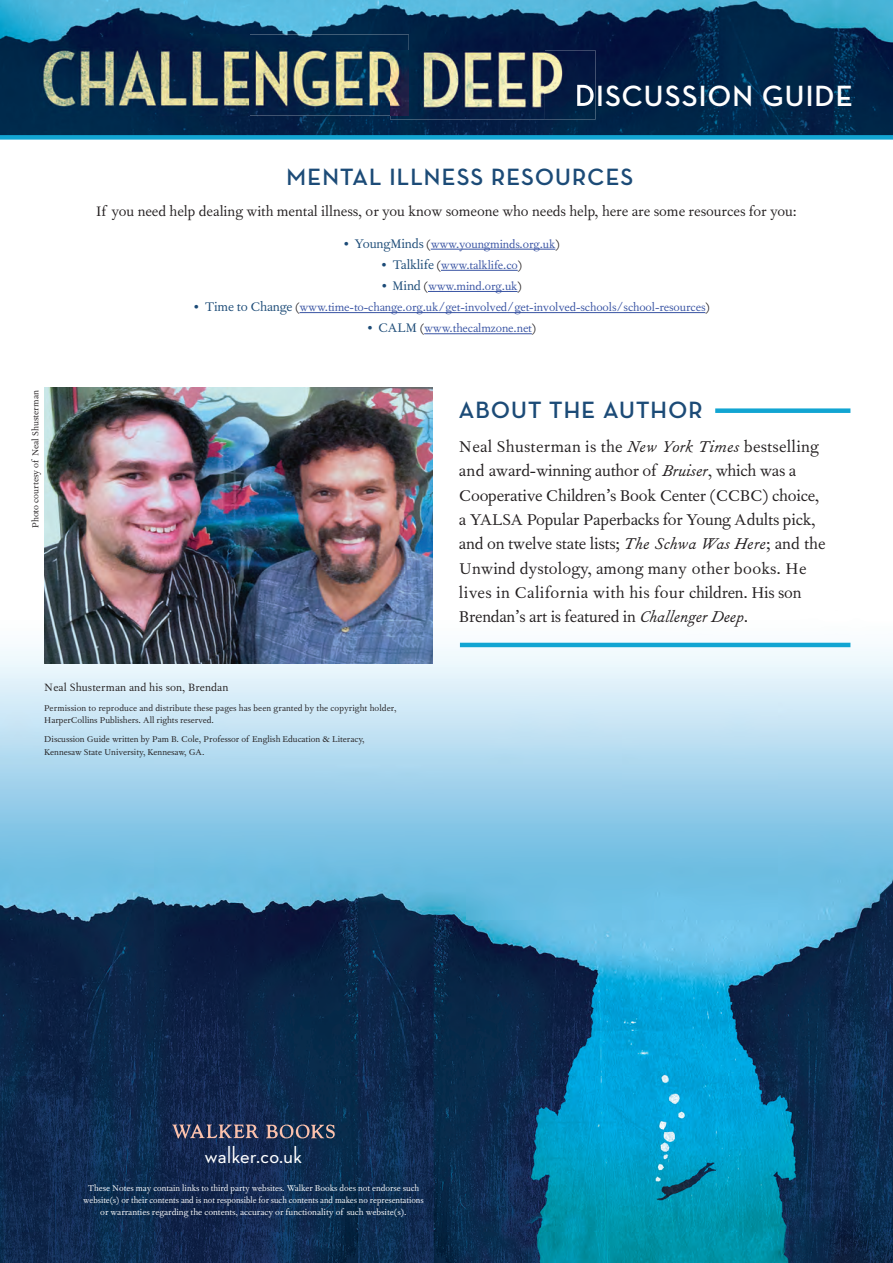
<style>
.page{position:relative;width:893px;height:1263px;background:#fff}
.page>*{position:absolute;margin:0;border:0;box-sizing:border-box;transform-origin:0 0}
.t1{font:700 29.85px "Neutraface Display";letter-spacing:.04em;color:#fff}
.t2{font:700 24px "Neutraface Display";letter-spacing:.05em;color:#1c4b77}
.t3{font:500 24px "Neutraface Display";letter-spacing:.02em;color:#fff}
.t4{font:18.75px/24.3px "Fournier";letter-spacing:-.01em;color:#231f20}
.t5{font:16.5px "Fournier";color:#231f20}
.t6{font:13.5px "Fournier";letter-spacing:-.005em;color:#3853a3}
.t7{font:12.75px "Fournier";letter-spacing:.01em;color:#231f20}
.t8{font:10.5px "Fournier";color:#231f20}
.t9{font:10.2px/12px "Fournier";color:#fff;text-align:center}
.t10{font:10.2px/12px "Fournier";color:#231f20}
.s1{font-size:31.05px}
.s2{font-size:15px;color:#1c4b77}
.s3{color:#231f20}
.s4{font-style:italic}
</style>
<div class="page">
<img style="left:0;top:642px;width:893px;height:621px">
<hr style="left:431px;top:249px;width:124px;height:1px;background:#3853a3">
<hr style="left:441px;top:270px;width:77px;height:1px;background:#3853a3">
<hr style="left:428px;top:291px;width:90px;height:1px;background:#3853a3">
<hr style="left:299px;top:312px;width:406px;height:1px;background:#3853a3">
<hr style="left:424px;top:333px;width:108px;height:1px;background:#3853a3">
<img style="left:44px;top:387px;width:389px;height:277px">
<div style="left:715px;top:408px;width:135px;height:5px;background:#12a5d2"></div>
<hr style="left:460px;top:643px;width:390px;height:4px;background:#12a5d2">
<img style="left:0;top:0;width:893px;height:135px">
<div style="left:0;top:135px;width:893px;height:5px;background:#12a5d2"></div>
<svg style="left:172px;top:1124px;width:87px;height:14px"></svg>
<svg style="left:266px;top:1124px;width:69px;height:14px"></svg>
<img style="left:36px;top:34px;width:373px;height:81px">
<img style="left:409px;top:50px;width:135px;height:35px">
<img style="left:544px;top:50px;width:51px;height:70px">
<img style="left:390px;top:85px;width:154px;height:35px">
<img style="left:577px;top:85px;width:17px;height:21px">
<img style="left:390px;top:50px;width:19px;height:65px">
<h1 class="t1" style="left:575px;top:79px;width:279px"><span class="s1">D</span>ISCUSSION GUIDE</h1>
<p class="t8" style="left:30px;top:528px;width:139px;rotate:-90deg">Photo courtesy of Neal Shusterman</p>
<p class="t2" style="left:287px;top:163px;width:348px">MENTAL ILLNESS RESOURCES</p>
<p class="t5" style="left:96px;top:202px;width:702px">If you need help dealing with mental illness, or you know someone who needs help, here are some resources for you:</p>
<p class="t6" style="left:344px;top:237px;width:218px"><span class="s2">• YoungMinds</span> <span class="s3">(</span>www.youngminds.org.uk<span class="s3">)</span></p>
<p class="t6" style="left:381px;top:258px;width:142px"><span class="s2">• Talklife</span> <span class="s3">(</span>www.talklife.co<span class="s3">)</span></p>
<p class="t6" style="left:382px;top:279px;width:142px"><span class="s2">• Mind</span> <span class="s3">(</span>www.mind.org.uk<span class="s3">)</span></p>
<p class="t6" style="left:194px;top:300px;width:518px"><span class="s2">• Time to Change</span> <span class="s3">(</span>www.time-to-change.org.uk/get-involved/get-involved-schools/school-resources<span class="s3">)</span></p>
<p class="t6" style="left:367px;top:321px;width:170px"><span class="s2">• CALM</span> <span class="s3">(</span>www.thecalmzone.net<span class="s3">)</span></p>
<p class="t2" style="left:459px;top:397px;width:245px">ABOUT THE AUTHOR</p>
<p class="t4" style="left:459px;top:435px;width:368px">Neal Shusterman is the <span class="s4">New York Times</span> bestselling and award-winning author of <span class="s4">Bruiser</span>, which was a Cooperative Children’s Book Center (CCBC) choice, a YALSA Popular Paperbacks for Young Adults pick, and on twelve state lists; <span class="s4">The Schwa Was Here</span>; and the Unwind dystology, among many other books. He lives in California with his four children. His son Brendan’s art is featured in <span class="s4">Challenger Deep</span>.</p>
<p class="t7" style="left:44px;top:681px;width:186px">Neal Shusterman and his son, Brendan</p>
<p class="t10" style="left:44px;top:702px;width:354px">Permission to reproduce and distribute these pages has been granted by the copyright holder,<br>HarperCollins Publishers. All rights reserved.</p>
<p class="t10" style="left:44px;top:733px;width:322px;line-height:12.8px">Discussion Guide written by Pam B. Cole, Professor of English Education &amp; Literacy,<br>Kennesaw State University, Kennesaw, GA.</p>
<p class="t3" style="left:205px;top:1142px;width:99px">walker.co.uk</p>
<p class="t9" style="left:83px;top:1183px;width:342px">These Notes may contain links to third party websites. Walker Books does not endorse such website(s) or their contents and is not responsible for such contents and makes no representations or warranties regarding the contents, accuracy or functionality of such website(s).</p>
</div>
